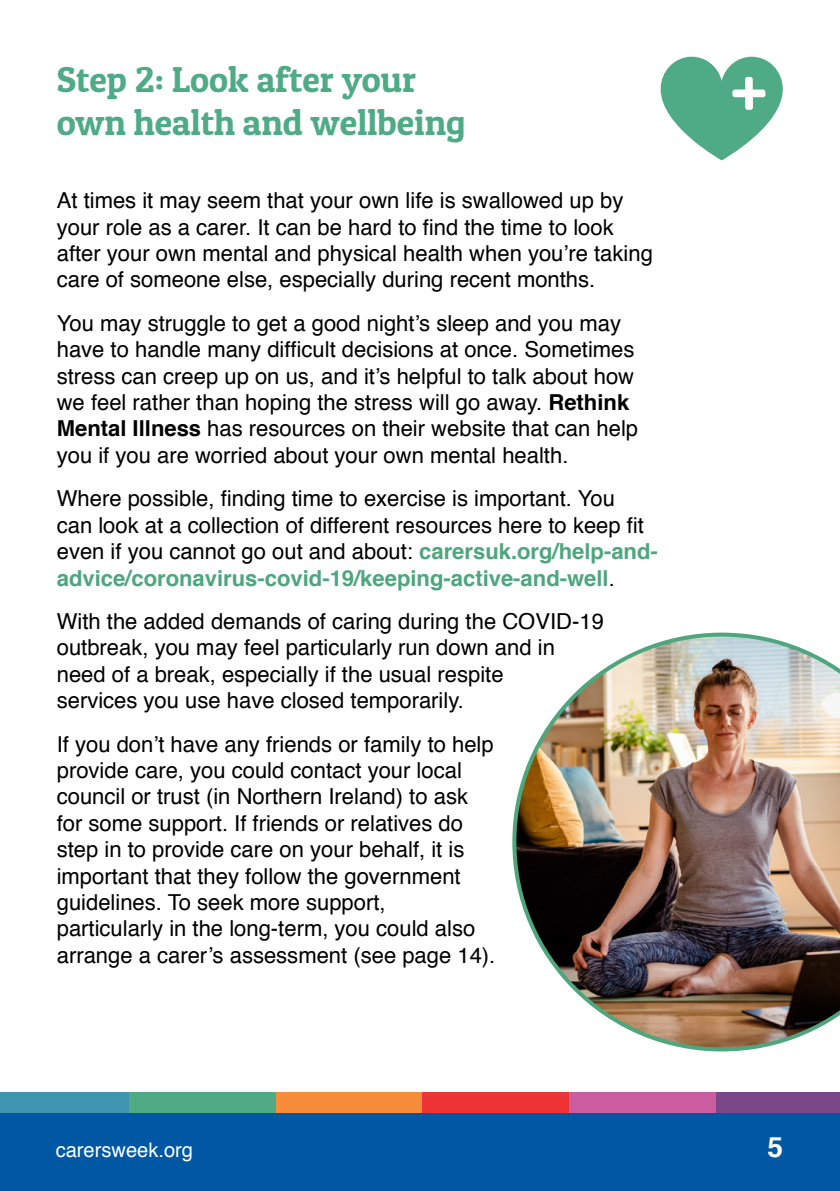
<style>
.page{position:relative;width:840px;height:1191px;background:#fff}
.page>*{position:absolute;margin:0;border:0;box-sizing:border-box;transform-origin:0 0}
.t1{font:36px/43.2px "Patua One";color:#4eab85}
.t2{font:700 28px "Helvetica";color:#fff}
.t3{font:22px/26.4px "Helvetica";color:#000}
.t4{font:20px "Helvetica";color:#fff}
.s1{font-weight:700}
.s2{font-weight:700;color:#4ea67e}
</style>
<div class="page">
<div style="left:0;top:1112px;width:839px;height:79px;background:#0058a4"></div>
<div style="left:0;top:1092px;width:129px;height:20px;background:#3f95b0"></div>
<div style="left:276px;top:1092px;width:146px;height:20px;background:#f78d3b"></div>
<div style="left:569px;top:1092px;width:146px;height:20px;background:#c95da0"></div>
<div style="left:129px;top:1092px;width:147px;height:20px;background:#4eab85"></div>
<div style="left:422px;top:1092px;width:147px;height:20px;background:#ee3436"></div>
<div style="left:715px;top:1092px;width:124px;height:20px;background:#7a4888"></div>
<img style="left:512px;top:632px;width:327px;height:419px">
<svg style="left:660px;top:57px;width:122px;height:103px"></svg>
<h1 class="t1" style="left:57px;top:57px;width:410px">Step 2: Look after your own health and wellbeing</h1>
<p class="t3" style="left:57px;top:188px;width:597px">At times it may seem that your own life is swallowed up by your role as a carer. It can be hard to find the time to look after your own mental and physical health when you’re taking care of someone else, especially during recent months.</p>
<p class="t3" style="left:57px;top:310px;width:582px">You may struggle to get a good night’s sleep and you may have to handle many difficult decisions at once. Sometimes stress can creep up on us, and it’s helpful to talk about how we feel rather than hoping the stress will go away. <span class="s1">Rethink Mental Illness</span> has resources on their website that can help you if you are worried about your own mental health.</p>
<p class="t3" style="left:57px;top:486px;width:602px">Where possible, finding time to exercise is important. You<br>can look at a collection of different resources here to keep fit even if you cannot go out and about: <span class="s2">carersuk.org/help-and&shy;advice/coronavirus-covid-19/keeping-active-and-well</span>.</p>
<p class="t3" style="left:57px;top:608px;width:548px">With the added demands of caring during the COVID-19 outbreak, you may feel particularly run down and in need of a break, especially if the usual respite<br>services you use have closed temporarily.</p>
<p class="t3" style="left:57px;top:731px;width:440px">If you don’t have any friends or family to help provide care, you could contact your local council or trust (in Northern Ireland) to ask for some support. If friends or relatives do step in to provide care on your behalf, it is important that they follow the government guidelines. To seek more support, particularly in the long-term, you could also arrange a carer’s assessment (see page 14).</p>
<p class="t4" style="left:56px;top:1135px;width:139px">carersweek.org</p>
<p class="t2" style="left:767px;top:1125px;width:17px">5</p>
</div>
